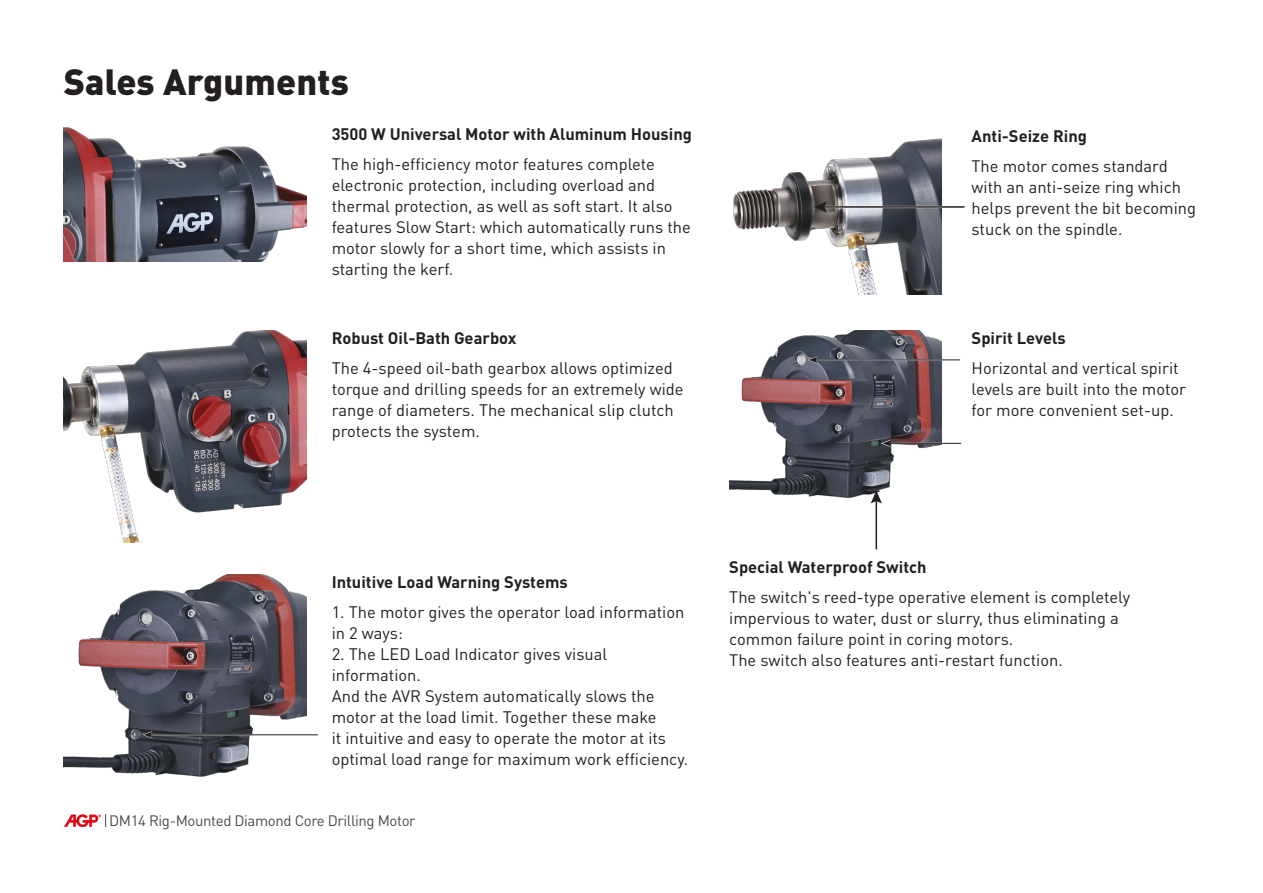
<style>
.page{position:relative;width:1263px;height:893px;background:#fff}
.page>*{position:absolute;margin:0;border:0;box-sizing:border-box;transform-origin:0 0}
.t1{font:900 36px "DIN Pro";letter-spacing:.005em;color:#231f20}
.t2{font:16.5px/21px "DIN Pro";color:#231f20}
.t3{font:700 16.5px "DIN Pro";color:#231f20}
.t4{font:15px "DIN Pro";letter-spacing:-.025em;color:#4b4c4d}
</style>
<div class="page">
<svg style="left:105px;top:814px;width:1px;height:13px"></svg>
<img style="left:65px;top:814px;width:36px;height:13px">
<img style="left:64px;top:127px;width:243px;height:134px">
<img style="left:64px;top:330px;width:243px;height:212px">
<img style="left:64px;top:574px;width:243px;height:203px">
<img style="left:733px;top:138px;width:209px;height:157px">
<img style="left:729px;top:330px;width:212px;height:167px">
<svg style="left:814px;top:201px;width:13px;height:11px"></svg>
<hr style="left:823px;top:206px;width:141px;height:2px;background:#231f20">
<svg style="left:871px;top:490px;width:11px;height:13px"></svg>
<hr style="left:875px;top:499px;width:2px;height:50px;background:#231f20">
<hr style="left:150px;top:734px;width:168px;height:1px;background:#231f20">
<svg style="left:142px;top:731px;width:11px;height:7px"></svg>
<hr style="left:815px;top:359px;width:144px;height:1px;background:#fff">
<hr style="left:815px;top:360px;width:145px;height:1px;background:#231f20">
<svg style="left:807px;top:356px;width:11px;height:8px"></svg>
<hr style="left:889px;top:443px;width:72px;height:1px;background:#231f20">
<svg style="left:881px;top:440px;width:10px;height:7px"></svg>
<p class="t1" style="left:64px;top:57px;width:287px">Sales Arguments</p>
<p class="t3" style="left:332px;top:123px;width:362px">3500 W Universal Motor with Aluminum Housing</p>
<p class="t2" style="left:332px;top:153px;width:361px">The high-efficiency motor features complete electronic protection, including overload and thermal protection, as well as soft start. It also features Slow Start: which automatically runs the motor slowly for a short time, which assists in starting the kerf.</p>
<p class="t3" style="left:332px;top:327px;width:186px">Robust Oil-Bath Gearbox</p>
<p class="t2" style="left:332px;top:357px;width:353px">The 4-speed oil-bath gearbox allows optimized torque and drilling speeds for an extremely wide range of diameters. The mechanical slip clutch protects the system.</p>
<p class="t3" style="left:971px;top:125px;width:117px">Anti-Seize Ring</p>
<p class="t2" style="left:971px;top:155px;width:226px">The motor comes standard with an anti-seize ring which helps prevent the bit becoming stuck on the spindle.</p>
<p class="t3" style="left:971px;top:327px;width:96px">Spirit Levels</p>
<p class="t2" style="left:971px;top:357px;width:216px">Horizontal and vertical spirit levels are built into the motor for more convenient set-up.</p>
<p class="t3" style="left:332px;top:571px;width:238px">Intuitive Load Warning Systems</p>
<p class="t2" style="left:332px;top:601px;width:354px">1. The motor gives the operator load information in 2 ways:</p>
<p class="t2" style="left:332px;top:643px;width:277px">2. The LED Load Indicator gives visual information.</p>
<p class="t2" style="left:332px;top:685px;width:358px">And the AVR System automatically slows the motor at the load limit. Together these make<br>it intuitive and easy to operate the motor at its optimal load range for maximum work efficiency.</p>
<p class="t4" style="left:109px;top:810px;width:308px">DM14 Rig-Mounted Diamond Core Drilling Motor</p>
<p class="t3" style="left:729px;top:555px;width:199px">Special Waterproof Switch</p>
<p class="t2" style="left:729px;top:585px;width:402px">The switch's reed-type operative element is completely impervious to water, dust or slurry, thus eliminating a common failure point in coring motors.</p>
<p class="t2" style="left:729px;top:648px;width:335px">The switch also features anti-restart function.</p>
</div>
